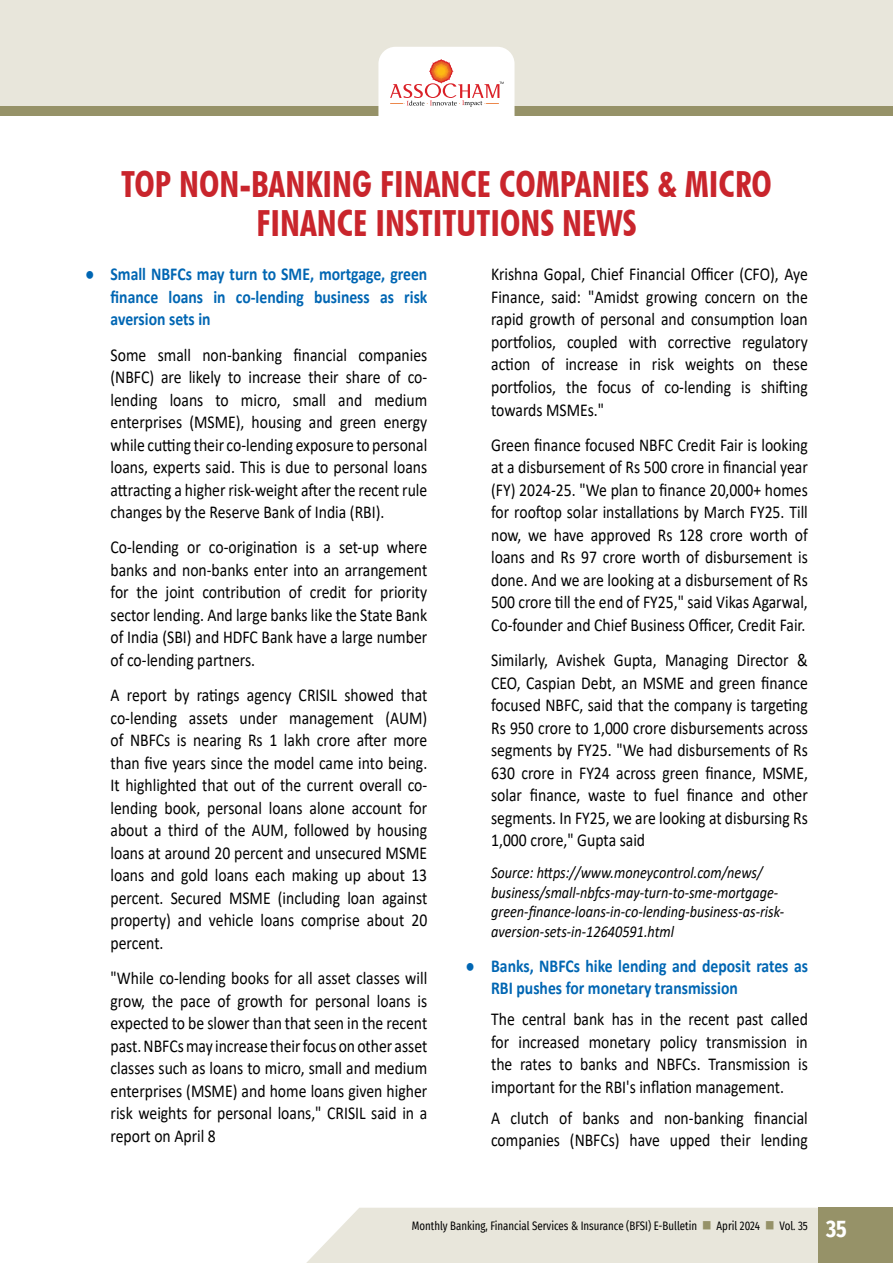
<style>
.page{position:relative;width:893px;height:1263px;background:#fff}
.page>*{position:absolute;margin:0;border:0;box-sizing:border-box;transform-origin:0 0}
.t1{font:700 condensed 36px/39px "Futura BT";color:#c9252c;text-align:center}
.t2{font:18.15px/22.5px "Calibri";color:#000;text-align:justify;scale:.86 1}
.t3{font:700 18.15px/22.5px "Calibri";color:#0066b3;text-align:justify;scale:.86 1}
.t4{font:italic 16.5px/19.5px "Calibri";color:#000;scale:.86 1}
.t5{font:12px "Fira Sans Condensed";color:#000;scale:.9 1}
.s1{font-family:"Arial";font-weight:400}
.s2{color:#969268}
.s3{font-weight:700;font-size:24px;color:#fff}
</style>
<div class="page">
<div style="left:306px;top:1208px;width:513px;height:55px;background:#e8e6db"></div>
<div style="left:0;top:0;width:893px;height:106px;background:#e8e6db"></div>
<div style="left:0;top:106px;width:893px;height:10px;background:#969268"></div>
<svg style="left:378px;top:47px;width:136px;height:69px;background:#f9eae7"></svg>
<div style="left:819px;top:1208px;width:74px;height:55px;background:#969268"></div>
<h1 class="t1" style="left:121px;top:165px;width:652px">TOP NON-BANKING FINANCE COMPANIES &amp; MICRO<br>FINANCE INSTITUTIONS NEWS</h1>
<p class="t3" style="left:111px;top:263px;width:370px;text-indent:-26px"><span class="s1">●</span> Small NBFCs may turn to SME, mortgage, green finance loans in co-lending business as risk aversion sets in</p>
<p class="t2" style="left:111px;top:343px;width:370px">Some small non-banking financial companies (NBFC) are likely to increase their share of co&shy;lending loans to micro, small and medium enterprises (MSME), housing and green energy while cutting their co-lending exposure to personal loans, experts said. This is due to personal loans attracting a higher risk-weight after the recent rule changes by the Reserve Bank of India (RBI).</p>
<p class="t2" style="left:111px;top:536px;width:370px">Co-lending or co-origination is a set-up where banks and non-banks enter into an arrangement for the joint contribution of credit for priority sector lending. And large banks like the State Bank of India (SBI) and HDFC Bank have a large number of co-lending partners.</p>
<p class="t2" style="left:111px;top:683px;width:370px">A report by ratings agency CRISIL showed that co-lending assets under management (AUM) of NBFCs is nearing Rs 1 lakh crore after more than five years since the model came into being.<br>It highlighted that out of the current overall co&shy;lending book, personal loans alone account for about a third of the AUM, followed by housing loans at around 20 percent and unsecured MSME loans and gold loans each making up about 13 percent. Secured MSME (including loan against property) and vehicle loans comprise about 20 percent.</p>
<p class="t2" style="left:111px;top:966px;width:370px">"While co-lending books for all asset classes will grow, the pace of growth for personal loans is expected to be slower than that seen in the recent past. NBFCs may increase their focus on other asset classes such as loans to micro, small and medium enterprises (MSME) and home loans given higher risk weights for personal loans," CRISIL said in a report on April 8</p>
<p class="t2" style="left:491px;top:263px;width:370px">Krishna Gopal, Chief Financial Officer (CFO), Aye Finance, said: "Amidst growing concern on the rapid growth of personal and consumption loan portfolios, coupled with corrective regulatory action of increase in risk weights on these portfolios, the focus of co-lending is shifting towards MSMEs."</p>
<p class="t2" style="left:491px;top:433px;width:370px">Green finance focused NBFC Credit Fair is looking at a disbursement of Rs 500 crore in financial year (FY) 2024-25. "We plan to finance 20,000+ homes for rooftop solar installations by March FY25. Till now, we have approved Rs 128 crore worth of loans and Rs 97 crore worth of disbursement is done. And we are looking at a disbursement of Rs 500 crore till the end of FY25," said Vikas Agarwal, Co-founder and Chief Business Officer, Credit Fair.</p>
<p class="t2" style="left:491px;top:648px;width:370px">Similarly, Avishek Gupta, Managing Director &amp; CEO, Caspian Debt, an MSME and green finance focused NBFC, said that the company is targeting Rs 950 crore to 1,000 crore disbursements across segments by FY25. "We had disbursements of Rs 630 crore in FY24 across green finance, MSME, solar finance, waste to fuel finance and other segments. In FY25, we are looking at disbursing Rs 1,000 crore," Gupta said</p>
<p class="t4" style="left:491px;top:862px;width:342px">Source: https://www.moneycontrol.com/news/ business/small-nbfcs-may-turn-to-sme-mortgage&shy;green-finance-loans-in-co-lending-business-as-risk&shy;aversion-sets-in-12640591.html</p>
<p class="t3" style="left:491px;top:954px;width:370px;text-indent:-26px"><span class="s1">●</span> Banks, NBFCs hike lending and deposit rates as<br>RBI pushes for monetary transmission</p>
<p class="t2" style="left:491px;top:1008px;width:370px">The central bank has in the recent past called for increased monetary policy transmission in the rates to banks and NBFCs. Transmission is important for the RBI's inflation management.</p>
<p class="t2" style="left:491px;top:1106px;width:370px">A clutch of banks and non-banking financial companies (NBFCs) have upped their lending</p>
<p class="t5" style="left:412px;top:1217px;width:485px">Monthly Banking, Financial Services &amp; Insurance (BFSI) E-Bulletin <span class="s2">■</span> April 2024 <span class="s2">■</span> Vol. 35 <span class="s3">35</span></p>
</div>
